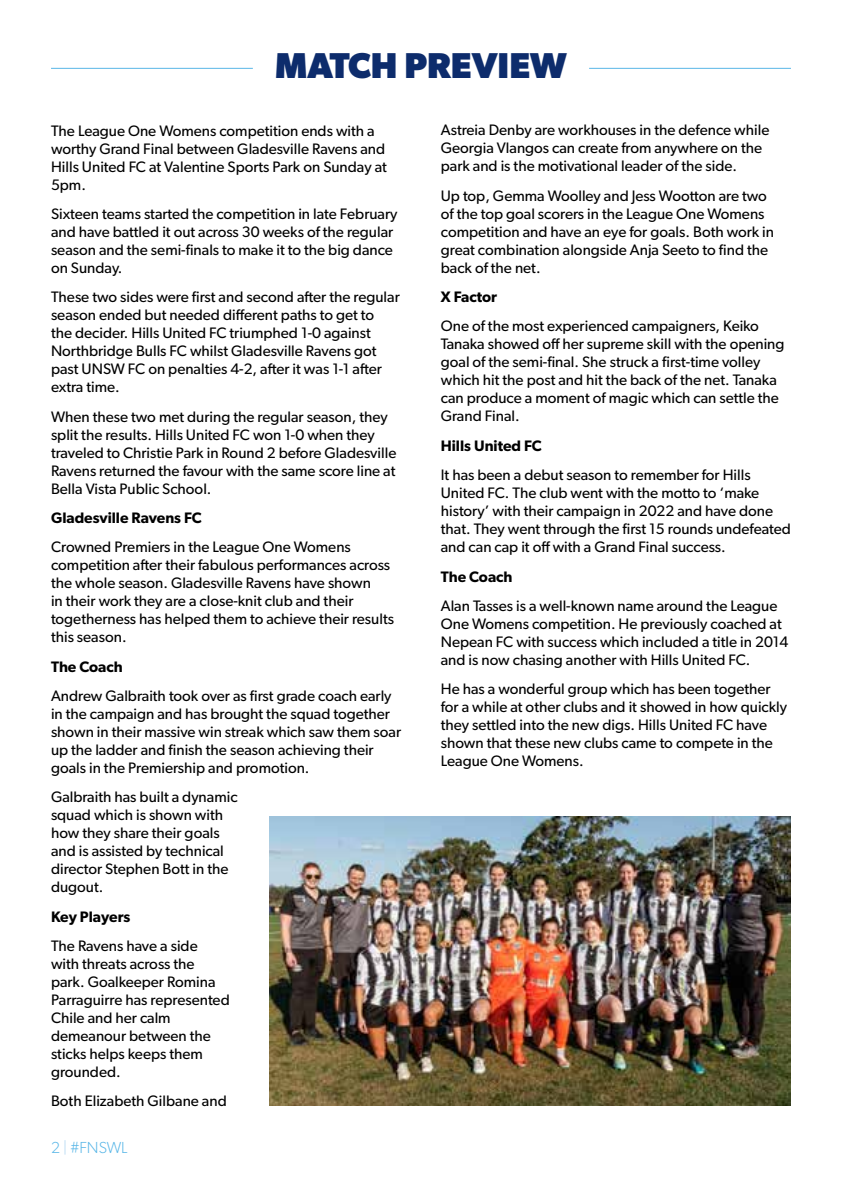
<style>
.page{position:relative;width:842px;height:1191px;background:#fff}
.page>*{position:absolute;margin:0;border:0;box-sizing:border-box;transform-origin:0 0}
.t1{font:700 36px "Gibson";color:#0d2c6c}
.t2{font:300 16px "Gibson";color:#58b6e7}
.t3{font:15.2px/18px "Gibson";color:#000}
.t4{font:600 15.2px "Gibson";color:#000}
.s1{color:#aed5f2}
</style>
<div class="page">
<hr style="left:51px;top:68px;width:202px;height:1px;background:#58b6e7">
<hr style="left:589px;top:68px;width:202px;height:1px;background:#58b6e7">
<img style="left:270px;top:816px;width:521px;height:290px">
<h1 class="t1" style="left:275px;top:45px;width:293px">MATCH PREVIEW</h1>
<p class="t3" style="left:51px;top:121px;width:337px">The League One Womens competition ends with a worthy Grand Final between Gladesville Ravens and Hills United FC at Valentine Sports Park on Sunday at 5pm.</p>
<p class="t3" style="left:51px;top:204px;width:348px">Sixteen teams started the competition in late February and have battled it out across 30 weeks of the regular season and the semi-finals to make it to the big dance on Sunday.</p>
<p class="t3" style="left:51px;top:288px;width:350px">These two sides were first and second after the regular season ended but needed different paths to get to<br>the decider. Hills United FC triumphed 1-0 against Northbridge Bulls FC whilst Gladesville Ravens got past UNSW FC on penalties 4-2, after it was 1-1 after extra time.</p>
<p class="t3" style="left:51px;top:407px;width:347px">When these two met during the regular season, they split the results. Hills United FC won 1-0 when they traveled to Christie Park in Round 2 before Gladesville Ravens returned the favour with the same score line at Bella Vista Public School.</p>
<p class="t4" style="left:51px;top:508px;width:152px">Gladesville Ravens FC</p>
<p class="t3" style="left:51px;top:538px;width:344px">Crowned Premiers in the League One Womens competition after their fabulous performances across the whole season. Gladesville Ravens have shown<br>in their work they are a close-knit club and their togetherness has helped them to achieve their results this season.</p>
<p class="t4" style="left:51px;top:657px;width:73px">The Coach</p>
<p class="t3" style="left:51px;top:686px;width:352px">Andrew Galbraith took over as first grade coach early in the campaign and has brought the squad together shown in their massive win streak which saw them soar up the ladder and finish the season achieving their goals in the Premiership and promotion.</p>
<p class="t3" style="left:51px;top:788px;width:188px">Galbraith has built a dynamic squad which is shown with how they share their goals and is assisted by technical director Stephen Bott in the dugout.</p>
<p class="t4" style="left:51px;top:907px;width:81px">Key Players</p>
<p class="t3" style="left:51px;top:936px;width:180px">The Ravens have a side with threats across the park. Goalkeeper Romina<br>Parraguirre has represented<br>Chile and her calm demeanour between the sticks helps keeps them grounded.</p>
<p class="t3" style="left:51px;top:1092px;width:177px">Both Elizabeth Gilbane and</p>
<p class="t2" style="left:51px;top:1137px;width:78px">2 <span class="s1">|</span> #FNSWL</p>
<p class="t3" style="left:441px;top:121px;width:330px">Astreia Denby are workhouses in the defence while<br>Georgia Vlangos can create from anywhere on the park and is the motivational leader of the side.</p>
<p class="t3" style="left:441px;top:186px;width:335px">Up top, Gemma Woolley and Jess Wootton are two of the top goal scorers in the League One Womens competition and have an eye for goals. Both work in great combination alongside Anja Seeto to find the back of the net.</p>
<p class="t4" style="left:441px;top:288px;width:58px">X Factor</p>
<p class="t3" style="left:441px;top:317px;width:345px">One of the most experienced campaigners, Keiko Tanaka showed off her supreme skill with the opening goal of the semi-final. She struck a first-time volley which hit the post and hit the back of the net. Tanaka can produce a moment of magic which can settle the Grand Final.</p>
<p class="t4" style="left:441px;top:436px;width:102px">Hills United FC</p>
<p class="t3" style="left:441px;top:465px;width:352px">It has been a debut season to remember for Hills United FC. The club went with the motto to ‘make history’ with their campaign in 2022 and have done that. They went through the first 15 rounds undefeated and can cap it off with a Grand Final success.</p>
<p class="t4" style="left:441px;top:567px;width:73px">The Coach</p>
<p class="t3" style="left:441px;top:596px;width:349px">Alan Tasses is a well-known name around the League One Womens competition. He previously coached at Nepean FC with success which included a title in 2014 and is now chasing another with Hills United FC.</p>
<p class="t3" style="left:441px;top:679px;width:348px">He has a wonderful group which has been together for a while at other clubs and it showed in how quickly they settled into the new digs. Hills United FC have shown that these new clubs came to compete in the League One Womens.</p>
</div>
